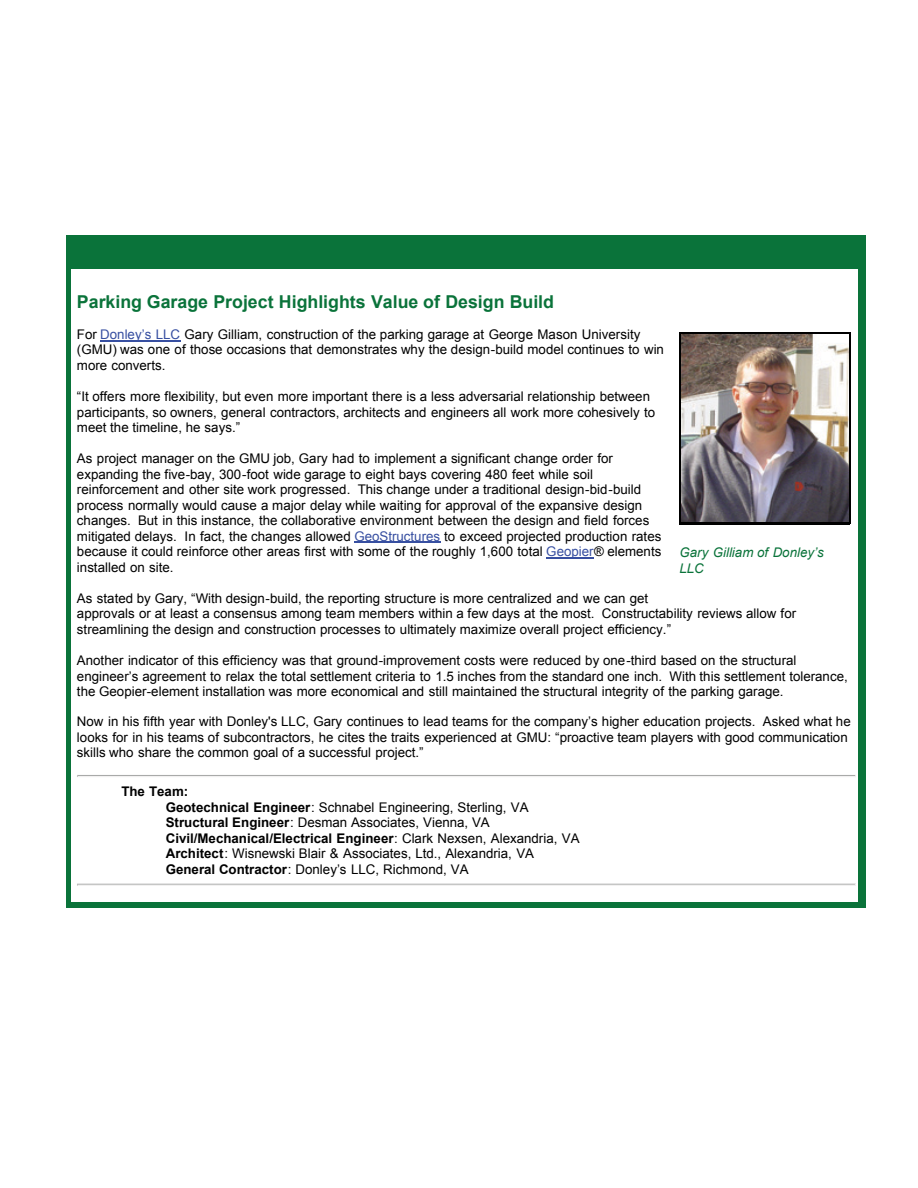
<style>
.page{position:relative;width:918px;height:1188px;background:#fff}
.page>*{position:absolute;margin:0;border:0;box-sizing:border-box;transform-origin:0 0}
.t1{font:700 17.7px "Arial";color:#0a733a}
.t2{font:13.35px/15.6px "Arial";color:#000}
.t3{font:italic 13.35px/15.6px "Arial";color:#0a733a}
.s1{color:#374fa1}
.s2{font-weight:700}
</style>
<div class="page">
<div style="left:66px;top:235px;width:799px;height:672px;background:#0a733a"></div>
<div style="left:71px;top:269px;width:787px;height:633px;background:#fff"></div>
<svg style="left:77px;top:775px;width:779px;height:2px"></svg>
<svg style="left:77px;top:884px;width:779px;height:2px"></svg>
<hr style="left:679px;top:332px;width:171px;height:2px;background:#000">
<hr style="left:679px;top:522px;width:171px;height:2px;background:#000">
<hr style="left:679px;top:332px;width:3px;height:192px;background:#000">
<hr style="left:848px;top:332px;width:2px;height:192px;background:#000">
<img style="left:682px;top:334px;width:166px;height:188px">
<hr style="left:100px;top:340px;width:81px;height:1px;background:#374fa1">
<hr style="left:354px;top:542px;width:87px;height:1px;background:#374fa1">
<hr style="left:546px;top:557px;width:48px;height:2px;background:#374fa1">
<p class="t1" style="left:77px;top:292px;width:479px">Parking Garage Project Highlights Value of Design Build</p>
<p class="t2" style="left:77px;top:326px;width:589px">For <span class="s1">Donley’s LLC</span> Gary Gilliam, construction of the parking garage at George Mason University (GMU) was one of those occasions that demonstrates why the design-build model continues to win more converts.</p>
<p class="t2" style="left:77px;top:389px;width:580px">“It offers more flexibility, but even more important there is a less adversarial relationship between participants, so owners, general contractors, architects and engineers all work more cohesively to meet the timeline, he says.”</p>
<p class="t2" style="left:77px;top:451px;width:586px">As project manager on the GMU job, Gary had to implement a significant change order for expanding the five-bay, 300-foot wide garage to eight bays covering 480 feet while soil reinforcement and other site work progressed. This change under a traditional design-bid-build process normally would cause a major delay while waiting for approval of the expansive design changes. But in this instance, the collaborative environment between the design and field forces mitigated delays. In fact, the changes allowed <span class="s1">GeoStructures</span> to exceed projected production rates because it could reinforce other areas first with some of the roughly 1,600 total <span class="s1">Geopier</span>® elements installed on site.</p>
<p class="t2" style="left:77px;top:590px;width:721px">As stated by Gary, “With design-build, the reporting structure is more centralized and we can get<br>approvals or at least a consensus among team members within a few days at the most. Constructability reviews allow for streamlining the design and construction processes to ultimately maximize overall project efficiency.”</p>
<p class="t2" style="left:77px;top:653px;width:772px">Another indicator of this efficiency was that ground-improvement costs were reduced by one-third based on the structural engineer’s agreement to relax the total settlement criteria to 1.5 inches from the standard one inch. With this settlement tolerance, the Geopier-element installation was more economical and still maintained the structural integrity of the parking garage.</p>
<p class="t2" style="left:77px;top:714px;width:775px">Now in his fifth year with Donley's LLC, Gary continues to lead teams for the company’s higher education projects. Asked what he looks for in his teams of subcontractors, he cites the traits experienced at GMU: “proactive team players with good communication skills who share the common goal of a successful project.”</p>
<p class="t2" style="left:166px;top:784px;width:415px;text-indent:-44px"><span class="s2">The Team:<br>Geotechnical Engineer</span>: Schnabel Engineering, Sterling, VA <span class="s2">Structural Engineer</span>: Desman Associates, Vienna, VA <span class="s2">Civil/Mechanical/Electrical Engineer</span>: Clark Nexsen, Alexandria, VA <span class="s2">Architect</span>: Wisnewski Blair &amp; Associates, Ltd., Alexandria, VA <span class="s2">General Contractor</span>: Donley’s LLC, Richmond, VA</p>
<p class="t3" style="left:679px;top:545px;width:146px">Gary Gilliam of Donley’s<br>LLC</p>
</div>
